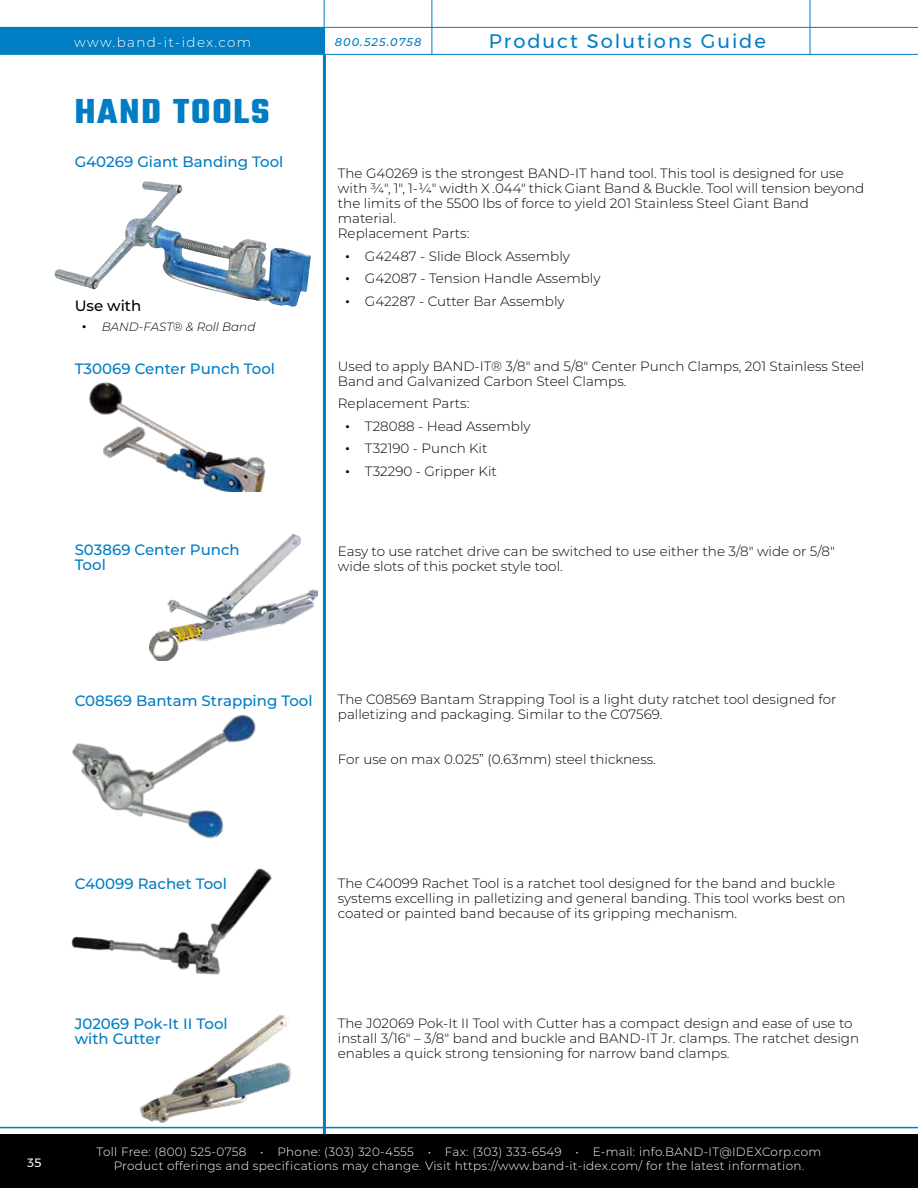
<style>
.page{position:relative;width:918px;height:1188px;background:#fff}
.page>*{position:absolute;margin:0;border:0;box-sizing:border-box;transform-origin:0 0}
.t1{font:700 37.5px "Teko";letter-spacing:.05em;color:#007dc3}
.t2{font:19.5px "Montserrat";letter-spacing:.1em;color:#007dc3}
.t3{font:500 15px/15px "Montserrat";color:#007dc3}
.t4{font:500 15px "Montserrat";color:#000}
.t5{font:300 13.5px/15px "Montserrat";color:#000}
.t6{font:300 13.5px "Montserrat";letter-spacing:.1em;color:#fff}
.t7{font:300 12px/14.4px "Montserrat";letter-spacing:.025em;color:#fff;text-align:center}
.t8{font:italic 300 12px "Montserrat";color:#000}
.t9{font:12px "Montserrat";color:#fff}
.t10{font:italic 500 11.25px "Montserrat";letter-spacing:.1em;color:#007dc3}
.s1{font-family:"Arial";font-weight:400;font-style:normal}
.s2{font-family:"Arial";font-weight:400;font-size:12px}
</style>
<div class="page">
<div style="left:0;top:1134px;width:918px;height:54px;background:#000"></div>
<hr style="left:0;top:54px;width:918px;height:1px;background:#007dc3">
<div style="left:0;top:27px;width:325px;height:27px;background:#007dc3"></div>
<hr style="left:324px;top:0;width:1px;height:54px;background:#007dc3">
<hr style="left:432px;top:0;width:1px;height:54px;background:#007dc3">
<hr style="left:810px;top:0;width:1px;height:54px;background:#007dc3">
<hr style="left:0;top:27px;width:918px;height:1px;background:#007dc3">
<hr style="left:0;top:1127px;width:918px;height:1px;background:#007dc3">
<img style="left:89px;top:382px;width:177px;height:109px">
<img style="left:54px;top:181px;width:257px;height:126px">
<img style="left:150px;top:535px;width:168px;height:106px">
<hr style="left:323px;top:54px;width:3px;height:1080px;background:#007dc3">
<img style="left:139px;top:1014px;width:153px;height:109px">
<img style="left:72px;top:641px;width:184px;height:198px">
<img style="left:71px;top:868px;width:201px;height:107px">
<p class="t6" style="left:74px;top:33px;width:179px">www.band-it-idex.com</p>
<p class="t10" style="left:335px;top:34px;width:88px">800.525.0758</p>
<h1 class="t1" style="left:75px;top:87px;width:196px">HAND TOOLS</h1>
<h2 class="t2" style="left:489px;top:27px;width:279px">Product Solutions Guide</h2>
<p class="t3" style="left:75px;top:153px;width:210px">G40269 Giant Banding Tool</p>
<p class="t4" style="left:75px;top:296px;width:68px">Use with</p>
<p class="t8" style="left:82px;top:319px;width:175px"><span class="s1">•</span> BAND-FAST® &amp; Roll Band</p>
<p class="t3" style="left:75px;top:360px;width:202px">T30069 Center Punch Tool</p>
<p class="t5" style="left:338px;top:166px;width:528px">The G40269 is the strongest BAND-IT hand tool. This tool is designed for use with ¾", 1", 1-¼" width X .044" thick Giant Band &amp; Buckle. Tool will tension beyond the limits of the 5500 lbs of force to yield 201 Stainless Steel Giant Band material.<br>Replacement Parts:</p>
<p class="t5" style="left:345px;top:248px;width:226px"><span class="s2">•</span> G42487 - Slide Block Assembly</p>
<p class="t5" style="left:345px;top:271px;width:257px"><span class="s2">•</span> G42087 - Tension Handle Assembly</p>
<p class="t5" style="left:345px;top:293px;width:221px"><span class="s2">•</span> G42287 - Cutter Bar Assembly</p>
<p class="t5" style="left:338px;top:358px;width:528px">Used to apply BAND-IT® 3/8" and 5/8" Center Punch Clamps, 201 Stainless Steel<br>Band and Galvanized Carbon Steel Clamps.</p>
<p class="t5" style="left:338px;top:395px;width:133px">Replacement Parts:</p>
<p class="t5" style="left:345px;top:418px;width:187px"><span class="s2">•</span> T28088 - Head Assembly</p>
<p class="t5" style="left:345px;top:440px;width:144px"><span class="s2">•</span> T32190 - Punch Kit</p>
<p class="t5" style="left:345px;top:463px;width:153px"><span class="s2">•</span> T32290 - Gripper Kit</p>
<p class="t3" style="left:75px;top:541px;width:167px">S03869 Center Punch<br>Tool</p>
<p class="t5" style="left:338px;top:543px;width:499px">Easy to use ratchet drive can be switched to use either the 3/8" wide or 5/8" wide slots of this pocket style tool.</p>
<p class="t3" style="left:75px;top:693px;width:239px">C08569 Bantam Strapping Tool</p>
<p class="t5" style="left:338px;top:691px;width:500px">The C08569 Bantam Strapping Tool is a light duty ratchet tool designed for palletizing and packaging. Similar to the C07569.</p>
<p class="t5" style="left:338px;top:751px;width:320px">For use on max 0.025” (0.63mm) steel thickness.</p>
<p class="t3" style="left:75px;top:876px;width:154px">C40099 Rachet Tool</p>
<p class="t5" style="left:338px;top:875px;width:509px">The C40099 Rachet Tool is a ratchet tool designed for the band and buckle systems excelling in palletizing and general banding. This tool works best on coated or painted band because of its gripping mechanism.</p>
<p class="t3" style="left:75px;top:1015px;width:155px">J02069 Pok-It II Tool with Cutter</p>
<p class="t5" style="left:338px;top:1015px;width:523px">The J02069 Pok-It II Tool with Cutter has a compact design and ease of use to install 3/16" – 3/8" band and buckle and BAND-IT Jr. clamps. The ratchet design enables a quick strong tensioning for narrow band clamps.</p>
<p class="t9" style="left:27px;top:1154px;width:16px">35</p>
<p class="t7" style="left:97px;top:1144px;width:726px">Toll Free: (800) 525-0758 • Phone: (303) 320-4555 • Fax: (303) 333-6549 • E-mail: info.BAND-IT@IDEXCorp.com<br>Product offerings and specifications may change. Visit https://www.band-it-idex.com/ for the latest information.</p>
</div>
